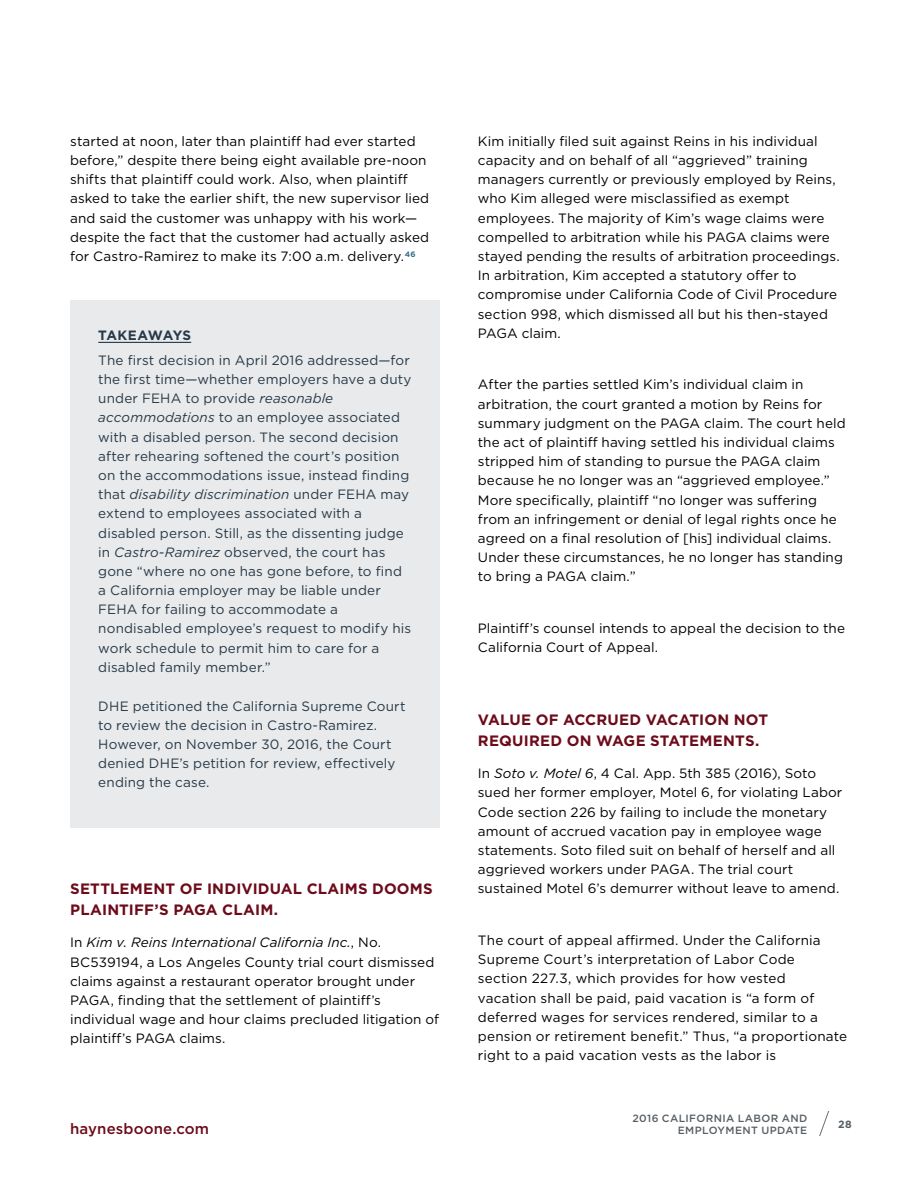
<style>
.page{position:relative;width:918px;height:1188px;background:#fff}
.page>*{position:absolute;margin:0;border:0;box-sizing:border-box;transform-origin:0 0}
.t1{font:700 15px/21px "Gotham";letter-spacing:.01em;color:#6c0b1a}
.t2{font:500 15px "Gotham";letter-spacing:.01em;color:#6c0b1a}
.t3{font:13.5px/19.2px "Gotham";letter-spacing:.005em;color:#000}
.t4{font:13.5px/19.2px "Gotham";letter-spacing:.01em;color:#273948}
.t5{font:700 13.5px "Gotham";letter-spacing:-.005em;color:#273948}
.t6{font:500 10.5px/12px "Gotham";letter-spacing:.035em;color:#575f64;text-align:right}
.t7{font:700 10.5px "Gotham";color:#575f64}
.s1{font-style:italic}
</style>
<div class="page">
<div style="left:70px;top:300px;width:370px;height:527px;background:#e8eaeb"></div>
<svg style="left:819px;top:1112px;width:10px;height:24px"></svg>
<hr style="left:98px;top:342px;width:93px;height:1px;background:#273948">
<p class="t3" style="left:70px;top:131px;width:361px">started at noon, later than plaintiff had ever started before,” despite there being eight available pre-noon shifts that plaintiff could work. Also, when plaintiff asked to take the earlier shift, the new supervisor lied and said the customer was unhappy with his work— despite the fact that the customer had actually asked for Castro-Ramirez to make its 7:00 a.m. delivery.<sup>46</sup></p>
<p class="t5" style="left:98px;top:326px;width:94px">TAKEAWAYS</p>
<p class="t4" style="left:98px;top:350px;width:315px">The first decision in April 2016 addressed—for the first time—whether employers have a duty under FEHA to provide <span class="s1">reasonable accommodations</span> to an employee associated with a disabled person. The second decision after rehearing softened the court’s position on the accommodations issue, instead finding that <span class="s1">disability discrimination</span> under FEHA may extend to employees associated with a disabled person. Still, as the dissenting judge in <span class="s1">Castro-Ramirez</span> observed, the court has gone “where no one has gone before, to find a California employer may be liable under FEHA for failing to accommodate a nondisabled employee’s request to modify his work schedule to permit him to care for a disabled family member.”</p>
<p class="t4" style="left:98px;top:696px;width:309px">DHE petitioned the California Supreme Court to review the decision in Castro-Ramirez.<br>However, on November 30, 2016, the Court denied DHE’s petition for review, effectively ending the case.</p>
<p class="t1" style="left:70px;top:878px;width:364px">SETTLEMENT OF INDIVIDUAL CLAIMS DOOMS<br>PLAINTIFF’S PAGA CLAIM.</p>
<p class="t3" style="left:70px;top:933px;width:370px">In <span class="s1">Kim v. Reins International California Inc.</span>, No.<br>BC539194, a Los Angeles County trial court dismissed claims against a restaurant operator brought under PAGA, finding that the settlement of plaintiff’s individual wage and hour claims precluded litigation of plaintiff’s PAGA claims.</p>
<p class="t3" style="left:478px;top:131px;width:364px">Kim initially filed suit against Reins in his individual capacity and on behalf of all “aggrieved” training managers currently or previously employed by Reins, who Kim alleged were misclassified as exempt employees. The majority of Kim’s wage claims were compelled to arbitration while his PAGA claims were stayed pending the results of arbitration proceedings.<br>In arbitration, Kim accepted a statutory offer to compromise under California Code of Civil Procedure section 998, which dismissed all but his then-stayed PAGA claim.</p>
<p class="t3" style="left:478px;top:375px;width:369px">After the parties settled Kim’s individual claim in arbitration, the court granted a motion by Reins for summary judgment on the PAGA claim. The court held the act of plaintiff having settled his individual claims stripped him of standing to pursue the PAGA claim because he no longer was an “aggrieved employee.” More specifically, plaintiff “no longer was suffering from an infringement or denial of legal rights once he agreed on a final resolution of [his] individual claims.<br>Under these circumstances, he no longer has standing to bring a PAGA claim.”</p>
<p class="t3" style="left:478px;top:618px;width:369px">Plaintiff’s counsel intends to appeal the decision to the<br>California Court of Appeal.</p>
<p class="t1" style="left:478px;top:709px;width:292px">VALUE OF ACCRUED VACATION NOT<br>REQUIRED ON WAGE STATEMENTS.</p>
<p class="t3" style="left:478px;top:764px;width:366px">In <span class="s1">Soto v. Motel 6</span>, 4 Cal. App. 5th 385 (2016), Soto sued her former employer, Motel 6, for violating Labor Code section 226 by failing to include the monetary amount of accrued vacation pay in employee wage statements. Soto filed suit on behalf of herself and all aggrieved workers under PAGA. The trial court sustained Motel 6’s demurrer without leave to amend.</p>
<p class="t3" style="left:478px;top:930px;width:371px">The court of appeal affirmed. Under the California Supreme Court’s interpretation of Labor Code section 227.3, which provides for how vested vacation shall be paid, paid vacation is “a form of deferred wages for services rendered, similar to a pension or retirement benefit.” Thus, “a proportionate right to a paid vacation vests as the labor is</p>
<p class="t2" style="left:70px;top:1119px;width:141px">haynesboone.com</p>
<p class="t6" style="left:632px;top:1112px;width:176px">2016 CALIFORNIA LABOR AND<br>EMPLOYMENT UPDATE</p>
<p class="t7" style="left:838px;top:1118px;width:15px">28</p>
</div>
